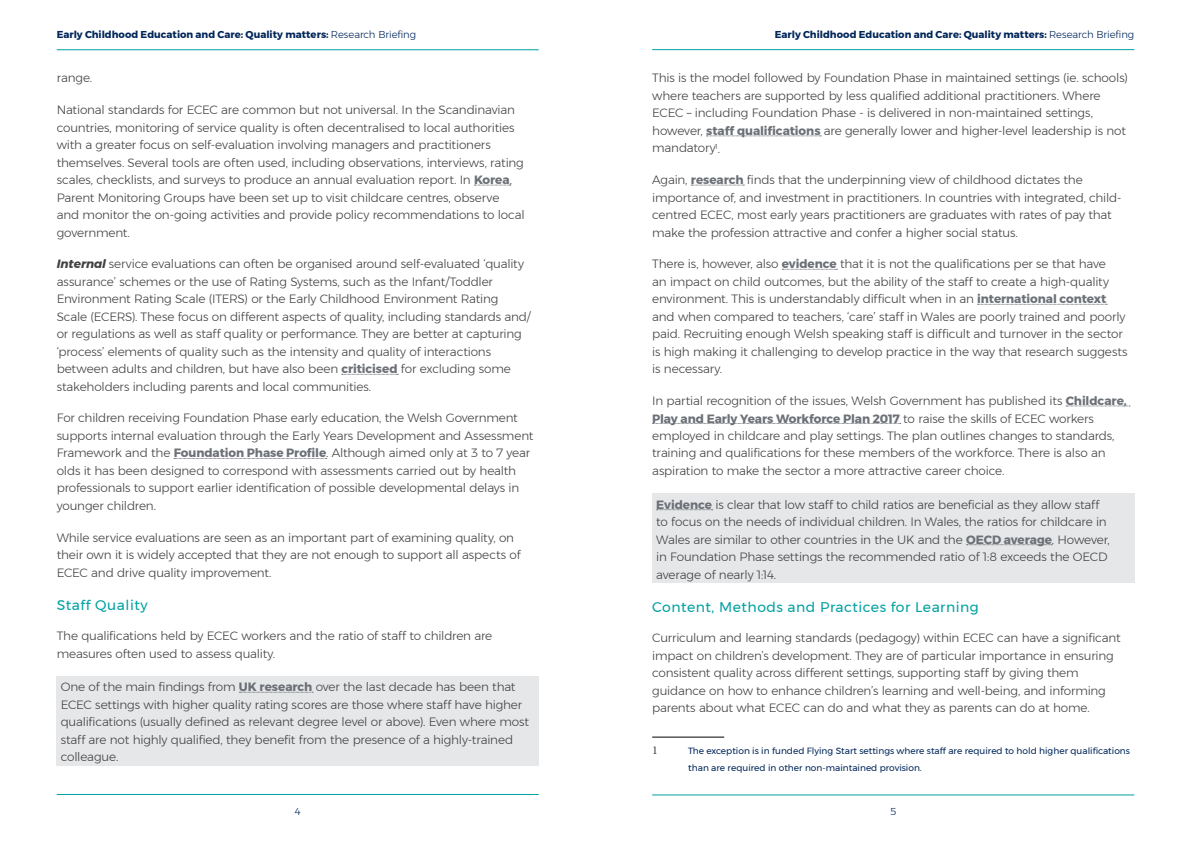
<style>
.page{position:relative;width:1191px;height:842px;background:#fff}
.page>*{position:absolute;margin:0;border:0;box-sizing:border-box;transform-origin:0 0}
.t1{font:14px "Montserrat";letter-spacing:.035em;color:#00a1a2}
.t2{font:300 12px/17.5px "Montserrat";letter-spacing:-.015em;color:#414042}
.t3{font:12px "Minion Pro";color:#414042}
.t4{font:700 10px "Montserrat";color:#002659}
.t5{font:300 10px "Montserrat";color:#002659}
.t6{font:9px/17px "Montserrat";color:#002659}
.s1{font-weight:300}
.s2{font-weight:700;color:#6c7077}
.s3{font-weight:700;font-style:italic}
</style>
<div class="page">
<hr style="left:57px;top:794px;width:482px;height:1px;background:#00a1a2">
<hr style="left:652px;top:795px;width:482px;height:1px;background:#00a1a2">
<hr style="left:652px;top:49px;width:482px;height:1px;background:#00a1a2">
<hr style="left:57px;top:49px;width:482px;height:1px;background:#00a1a2">
<svg style="left:474px;top:185px;width:36px;height:1px"></svg>
<svg style="left:342px;top:374px;width:56px;height:1px"></svg>
<svg style="left:174px;top:458px;width:153px;height:1px"></svg>
<div style="left:57px;top:676px;width:482px;height:89px;background:#e6e7e8"></div>
<svg style="left:239px;top:692px;width:74px;height:1px"></svg>
<svg style="left:706px;top:136px;width:115px;height:1px"></svg>
<svg style="left:691px;top:185px;width:53px;height:1px"></svg>
<svg style="left:782px;top:269px;width:55px;height:1px"></svg>
<svg style="left:977px;top:304px;width:130px;height:1px"></svg>
<svg style="left:1066px;top:406px;width:64px;height:1px"></svg>
<svg style="left:652px;top:423px;width:248px;height:1px"></svg>
<div style="left:652px;top:493px;width:482px;height:90px;background:#e6e7e8"></div>
<svg style="left:656px;top:509px;width:57px;height:1px"></svg>
<svg style="left:966px;top:544px;width:86px;height:1px"></svg>
<hr style="left:652px;top:737px;width:72px;height:1px;background:#000">
<p class="t4" style="left:57px;top:27px;width:361px">Early Childhood Education and Care: Quality matters: <span class="s1">Research Briefing</span></p>
<p class="t4" style="left:775px;top:26px;width:361px">Early Childhood Education and Care: Quality matters: <span class="s1">Research Briefing</span></p>
<p class="t2" style="left:57px;top:69px;width:37px">range.</p>
<p class="t2" style="left:57px;top:101px;width:469px">National standards for ECEC are common but not universal. In the Scandinavian countries, monitoring of service quality is often decentralised to local authorities with a greater focus on self-evaluation involving managers and practitioners themselves. Several tools are often used, including observations, interviews, rating scales, checklists, and surveys to produce an annual evaluation report. In <span class="s2">Korea</span>, Parent Monitoring Groups have been set up to visit childcare centres, observe and monitor the on-going activities and provide policy recommendations to local government.</p>
<p class="t2" style="left:57px;top:255px;width:475px"><span class="s3">Internal</span> service evaluations can often be organised around self-evaluated ‘quality assurance’ schemes or the use of Rating Systems, such as the Infant/Toddler Environment Rating Scale (ITERS) or the Early Childhood Environment Rating Scale (ECERS). These focus on different aspects of quality, including standards and/ or regulations as well as staff quality or performance. They are better at capturing ‘process’ elements of quality such as the intensity and quality of interactions between adults and children, but have also been <span class="s2">criticised</span> for excluding some stakeholders including parents and local communities.</p>
<p class="t2" style="left:57px;top:409px;width:478px">For children receiving Foundation Phase early education, the Welsh Government supports internal evaluation through the Early Years Development and Assessment Framework and the <span class="s2">Foundation Phase Profile</span>. Although aimed only at 3 to 7 year olds it has been designed to correspond with assessments carried out by health professionals to support earlier identification of possible developmental delays in younger children.</p>
<p class="t2" style="left:57px;top:528px;width:465px">While service evaluations are seen as an important part of examining quality, on their own it is widely accepted that they are not enough to support all aspects of<br>ECEC and drive quality improvement.</p>
<p class="t1" style="left:57px;top:594px;width:92px">Staff Quality</p>
<p class="t2" style="left:57px;top:627px;width:437px">The qualifications held by ECEC workers and the ratio of staff to children are measures often used to assess quality.</p>
<p class="t2" style="left:61px;top:678px;width:470px">One of the main findings from <span class="s2">UK research</span> over the last decade has been that ECEC settings with higher quality rating scores are those where staff have higher qualifications (usually defined as relevant degree level or above). Even where most staff are not highly qualified, they benefit from the presence of a highly-trained colleague.</p>
<p class="t2" style="left:652px;top:69px;width:477px">This is the model followed by Foundation Phase in maintained settings (ie. schools) where teachers are supported by less qualified additional practitioners. Where ECEC – including Foundation Phase - is delivered in non-maintained settings, however, <span class="s2">staff qualifications</span> are generally lower and higher-level leadership is not mandatory<sup>1</sup>.</p>
<p class="t2" style="left:652px;top:171px;width:471px">Again, <span class="s2">research</span> finds that the underpinning view of childhood dictates the importance of, and investment in practitioners. In countries with integrated, child&shy;centred ECEC, most early years practitioners are graduates with rates of pay that make the profession attractive and confer a higher social status.</p>
<p class="t2" style="left:652px;top:255px;width:477px">There is, however, also <span class="s2">evidence</span> that it is not the qualifications per se that have<br>an impact on child outcomes, but the ability of the staff to create a high-quality environment. This is understandably difficult when in an <span class="s2">international context </span>and when compared to teachers, ‘care’ staff in Wales are poorly trained and poorly paid. Recruiting enough Welsh speaking staff is difficult and turnover in the sector is high making it challenging to develop practice in the way that research suggests is necessary.</p>
<p class="t2" style="left:652px;top:392px;width:476px">In partial recognition of the issues, Welsh Government has published its <span class="s2">Childcare, Play and Early Years Workforce Plan 2017</span> to raise the skills of ECEC workers employed in childcare and play settings. The plan outlines changes to standards, training and qualifications for these members of the workforce. There is also an aspiration to make the sector a more attractive career choice.</p>
<p class="t2" style="left:656px;top:496px;width:455px"><span class="s2">Evidence</span> is clear that low staff to child ratios are beneficial as they allow staff to focus on the needs of individual children. In Wales, the ratios for childcare in Wales are similar to other countries in the UK and the <span class="s2">OECD average</span>. However, in Foundation Phase settings the recommended ratio of 1:8 exceeds the OECD average of nearly 1:14.</p>
<p class="t1" style="left:652px;top:596px;width:328px">Content, Methods and Practices for Learning</p>
<p class="t2" style="left:652px;top:629px;width:470px">Curriculum and learning standards (pedagogy) within ECEC can have a significant impact on children’s development. They are of particular importance in ensuring consistent quality across different settings, supporting staff by giving them guidance on how to enhance children’s learning and well-being, and informing parents about what ECEC can do and what they as parents can do at home.</p>
<p class="t3" style="left:652px;top:742px;width:7px">1</p>
<p class="t6" style="left:688px;top:742px;width:443px">The exception is in funded Flying Start settings where staff are required to hold higher qualifications than are required in other non-maintained provision.</p>
<p class="t5" style="left:295px;top:804px;width:7px">4</p>
<p class="t5" style="left:890px;top:804px;width:8px">5</p>
</div>
